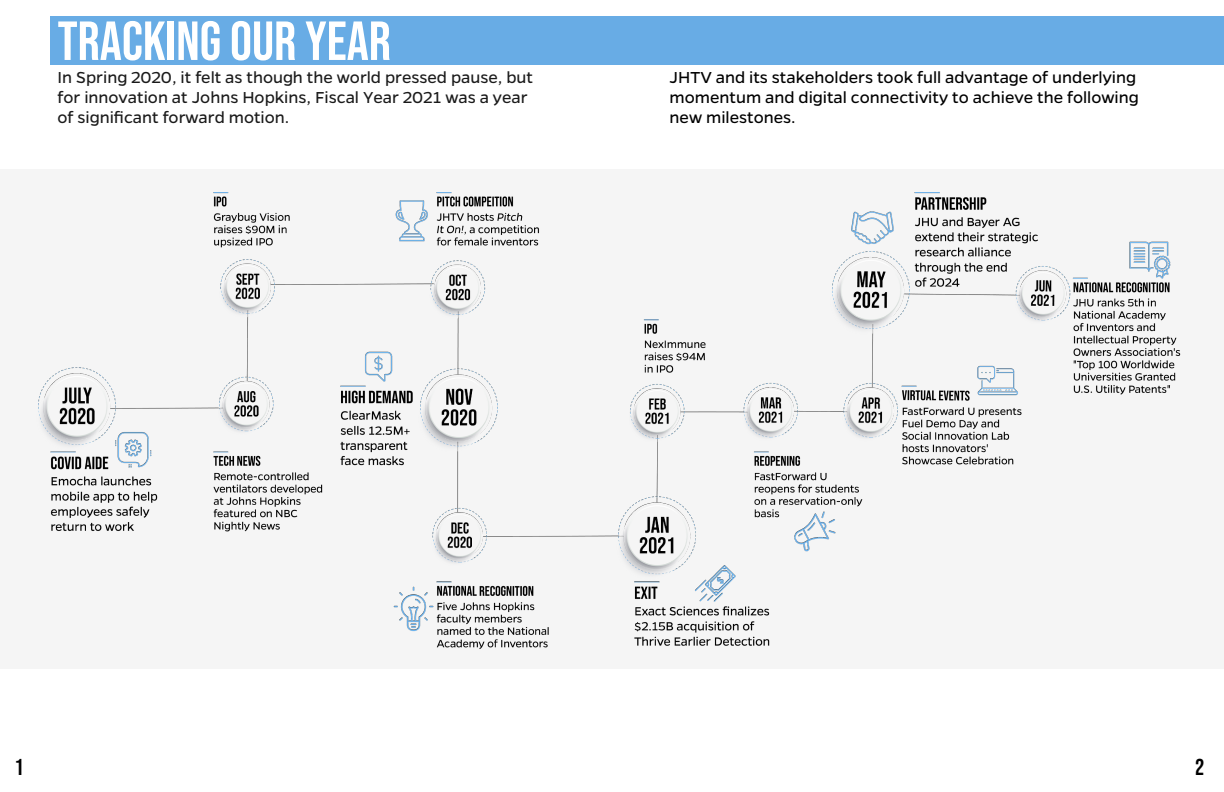
<style>
.page{position:relative;width:1224px;height:792px;background:#fff}
.page>*{position:absolute;margin:0;border:0;box-sizing:border-box;transform-origin:0 0}
.t1{font:55px "Bebas Neue";color:#fff}
.t2{font:23px "Bebas Neue";color:#000}
.t3{font:18px/20px "Gentona";color:#000}
</style>
<div class="page">
<div style="left:0;top:170px;width:1224px;height:499px;background:#f5f5f5"></div>
<img style="left:38px;top:192px;width:1143px;height:457px">
<div style="left:50px;top:16px;width:1174px;height:49px;background:#68ace5"></div>
<h1 class="t1" style="left:58px;top:10px;width:335px">TRACKING OUR YEAR</h1>
<p class="t3" style="left:58px;top:67px;width:477px">In Spring 2020, it felt as though the world pressed pause, but for innovation at Johns Hopkins, Fiscal Year 2021 was a year of significant forward motion.</p>
<p class="t3" style="left:670px;top:67px;width:471px">JHTV and its stakeholders took full advantage of underlying momentum and digital connectivity to achieve the following new milestones.</p>
<p class="t2" style="left:14px;top:754px;width:11px">1</p>
<p class="t2" style="left:1195px;top:754px;width:11px">2</p>
</div>
